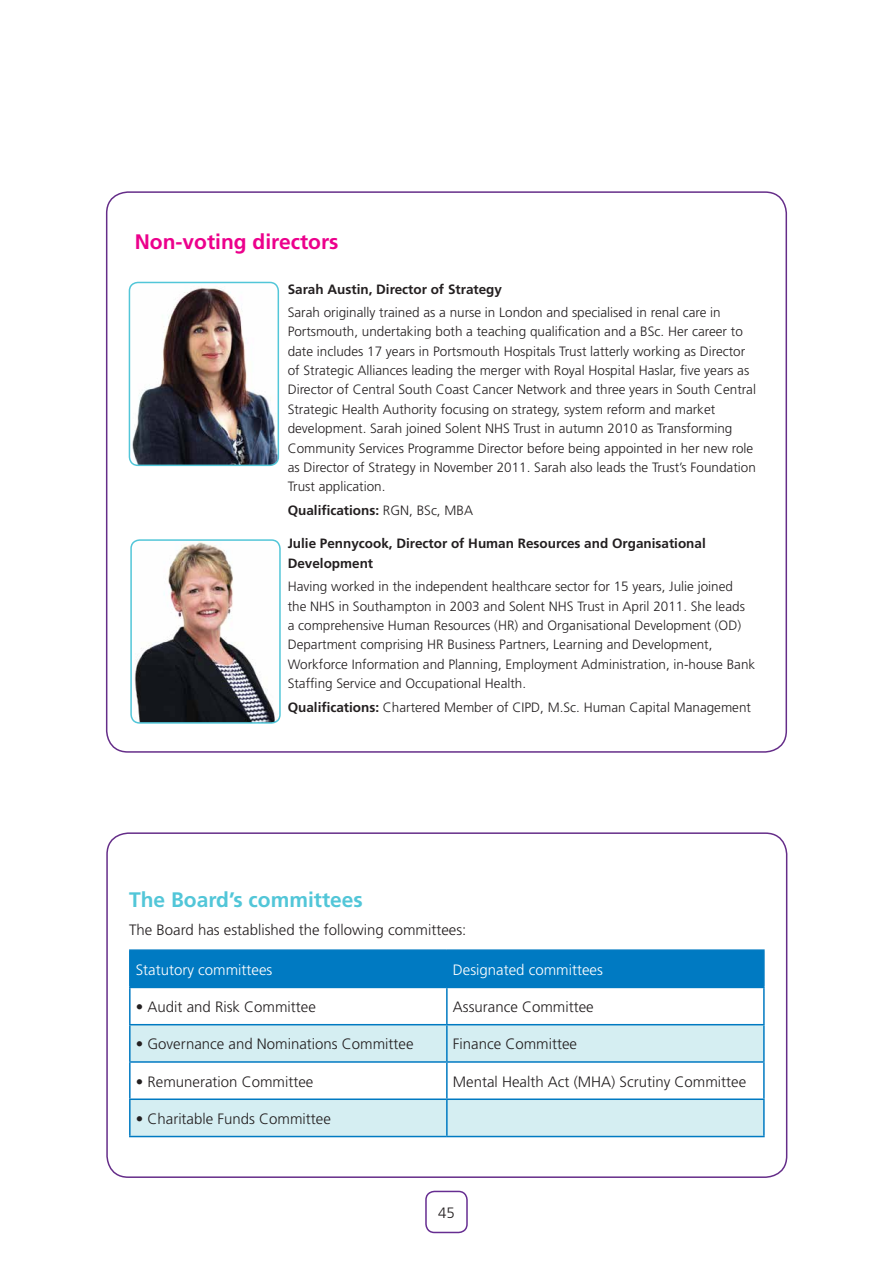
<style>
.page{position:relative;width:893px;height:1263px;background:#fff}
.page>*{position:absolute;margin:0;border:0;box-sizing:border-box;transform-origin:0 0}
.t1{font:700 21px "Frutiger";color:#52c6d8}
.t2{font:700 21px "Frutiger";color:#ec008c}
.t3{font:300 15px "Frutiger";color:#231f20}
.t4{font:300 15px "Frutiger";color:#fff}
.t5{font:300 13.5px/19.4px "Frutiger";color:#231f20}
.t6{font:700 13.5px/19.4px "Frutiger";color:#231f20}
.s1{font-weight:300}
.s2{font-weight:700}
</style>
<div class="page">
<div style="left:425px;top:1191px;width:43px;height:42px;border:2px solid #662d91;border-radius:9px"></div>
<img style="left:129px;top:282px;width:149px;height:183px">
<div style="left:129px;top:282px;width:150px;height:184px;border:2px solid #52c6d8;border-radius:9px"></div>
<img style="left:133px;top:542px;width:145px;height:179px">
<div style="left:130px;top:539px;width:151px;height:185px;border:2px solid #52c6d8;border-radius:9px"></div>
<div style="left:131px;top:951px;width:632px;height:36px;background:#007ac2"></div>
<svg style="left:131px;top:1025px;width:632px;height:111px;fill:#d5eef2"></svg>
<hr style="left:129px;top:949px;width:318px;height:2px;background:#007ac2">
<hr style="left:129px;top:951px;width:2px;height:36px;background:#007ac2">
<hr style="left:447px;top:949px;width:318px;height:2px;background:#007ac2">
<hr style="left:446px;top:951px;width:2px;height:36px;background:#007ac2">
<hr style="left:763px;top:951px;width:2px;height:36px;background:#007ac2">
<hr style="left:129px;top:987px;width:318px;height:1px;background:#007ac2">
<hr style="left:129px;top:988px;width:2px;height:36px;background:#007ac2">
<hr style="left:447px;top:987px;width:318px;height:1px;background:#007ac2">
<hr style="left:446px;top:988px;width:2px;height:36px;background:#007ac2">
<hr style="left:763px;top:988px;width:2px;height:36px;background:#007ac2">
<hr style="left:129px;top:1024px;width:318px;height:1px;background:#007ac2">
<hr style="left:129px;top:1025px;width:2px;height:36px;background:#007ac2">
<hr style="left:447px;top:1024px;width:318px;height:1px;background:#007ac2">
<hr style="left:446px;top:1025px;width:2px;height:36px;background:#007ac2">
<hr style="left:763px;top:1025px;width:2px;height:36px;background:#007ac2">
<hr style="left:129px;top:1061px;width:318px;height:2px;background:#007ac2">
<hr style="left:129px;top:1063px;width:2px;height:35px;background:#007ac2">
<hr style="left:447px;top:1061px;width:318px;height:2px;background:#007ac2">
<hr style="left:446px;top:1063px;width:2px;height:35px;background:#007ac2">
<hr style="left:763px;top:1063px;width:2px;height:35px;background:#007ac2">
<hr style="left:129px;top:1098px;width:318px;height:2px;background:#007ac2">
<hr style="left:129px;top:1100px;width:2px;height:36px;background:#007ac2">
<hr style="left:447px;top:1098px;width:318px;height:2px;background:#007ac2">
<hr style="left:446px;top:1100px;width:2px;height:36px;background:#007ac2">
<hr style="left:763px;top:1100px;width:2px;height:36px;background:#007ac2">
<hr style="left:129px;top:1136px;width:318px;height:1px;background:#007ac2">
<hr style="left:447px;top:1136px;width:318px;height:1px;background:#007ac2">
<div style="left:106px;top:832px;width:681px;height:346px;border:2px solid #652d89;border-radius:21px"></div>
<h1 class="t2" style="left:135px;top:229px;width:205px">Non-voting directors</h1>
<p class="t6" style="left:288px;top:279px;width:216px">Sarah Austin, Director of Strategy</p>
<p class="t5" style="left:288px;top:303px;width:470px">Sarah originally trained as a nurse in London and specialised in renal care in Portsmouth, undertaking both a teaching qualification and a BSc. Her career to date includes 17 years in Portsmouth Hospitals Trust latterly working as Director of Strategic Alliances leading the merger with Royal Hospital Haslar, five years as Director of Central South Coast Cancer Network and three years in South Central Strategic Health Authority focusing on strategy, system reform and market development. Sarah joined Solent NHS Trust in autumn 2010 as Transforming Community Services Programme Director before being appointed in her new role as Director of Strategy in November 2011. Sarah also leads the Trust’s Foundation Trust application.</p>
<p class="t6" style="left:288px;top:500px;width:187px">Qualifications: <span class="s1">RGN, BSc, MBA</span></p>
<p class="t6" style="left:288px;top:534px;width:420px">Julie Pennycook, Director of Human Resources and Organisational<br>Development</p>
<p class="t5" style="left:288px;top:577px;width:469px">Having worked in the independent healthcare sector for 15 years, Julie joined<br>the NHS in Southampton in 2003 and Solent NHS Trust in April 2011. She leads<br>a comprehensive Human Resources (HR) and Organisational Development (OD)<br>Department comprising HR Business Partners, Learning and Development, Workforce Information and Planning, Employment Administration, in-house Bank Staffing Service and Occupational Health.</p>
<p class="t5" style="left:288px;top:697px;width:465px"><span class="s2">Qualifications:</span> Chartered Member of CIPD, M.Sc. Human Capital Management</p>
<h1 class="t1" style="left:129px;top:887px;width:235px">The Board’s committees</h1>
<p class="t3" style="left:129px;top:921px;width:339px">The Board has established the following committees:</p>
<p class="t4" style="left:136px;top:961px;width:138px">Statutory committees</p>
<p class="t4" style="left:453px;top:961px;width:151px">Designated committees</p>
<p class="t3" style="left:136px;top:998px;width:182px">• Audit and Risk Committee</p>
<p class="t3" style="left:453px;top:998px;width:142px">Assurance Committee</p>
<p class="t3" style="left:136px;top:1035px;width:279px">• Governance and Nominations Committee</p>
<p class="t3" style="left:453px;top:1035px;width:126px">Finance Committee</p>
<p class="t3" style="left:136px;top:1073px;width:179px">• Remuneration Committee</p>
<p class="t3" style="left:453px;top:1073px;width:295px">Mental Health Act (MHA) Scrutiny Committee</p>
<p class="t3" style="left:136px;top:1110px;width:197px">• Charitable Funds Committee</p>
<p class="t3" style="left:438px;top:1204px;width:18px">45</p>
</div>
